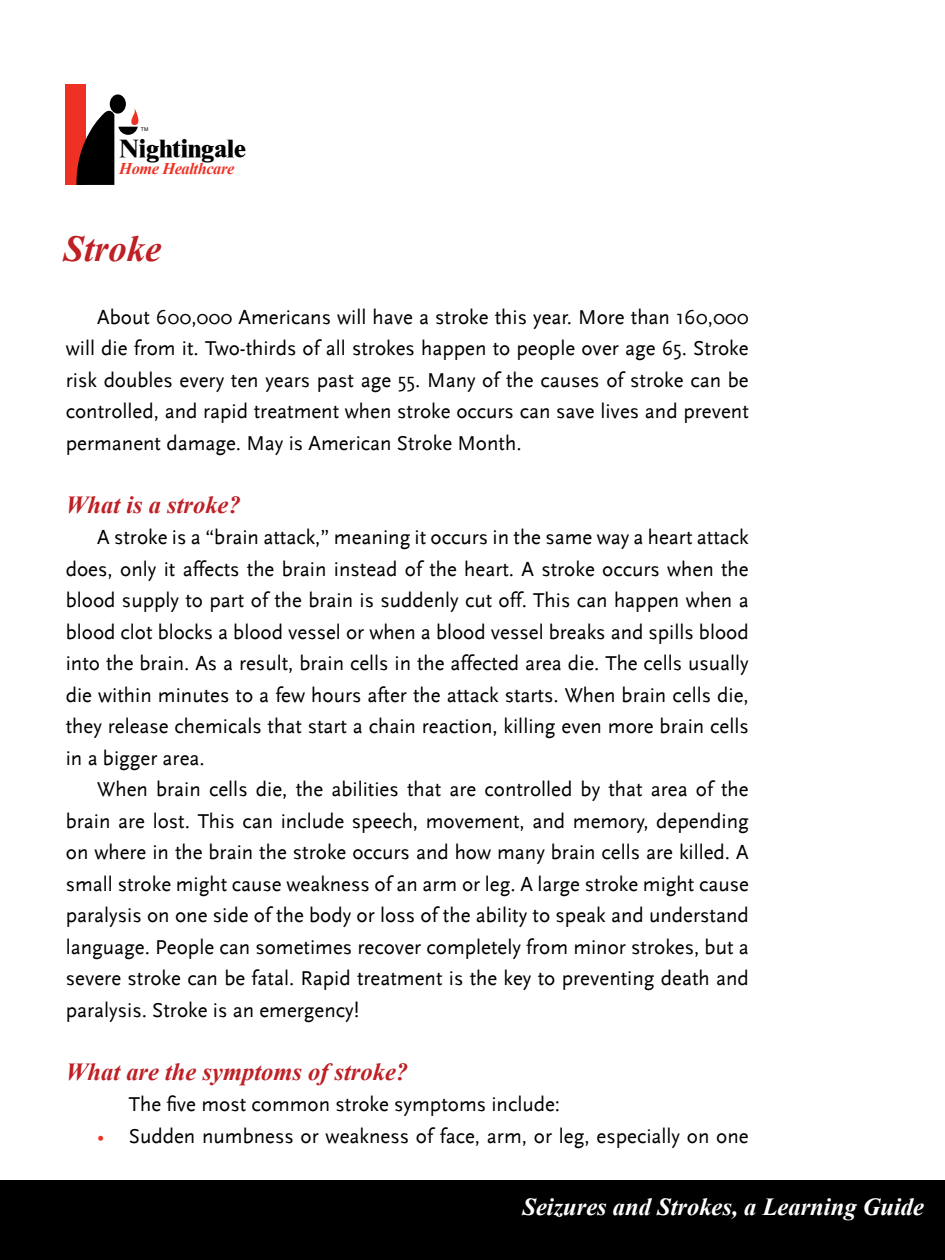
<style>
.page{position:relative;width:945px;height:1260px;background:#fff}
.page>*{position:absolute;margin:0;border:0;box-sizing:border-box;transform-origin:0 0}
.t1{font:italic 700 36.75px "Times New Roman";color:#be2025}
.t2{font:800 25.2px "Times New Roman";letter-spacing:-.01em;color:#000}
.t3{font:italic 700 24.5px "Times New Roman";color:#be2025}
.t4{font:italic 700 24.5px "Times New Roman";color:#fff}
.t5{font:21px/31.5px "Scala Sans";color:#000;text-align:justify}
.t6{font:italic 700 16.45px "Times New Roman";letter-spacing:-.025em;color:#ee3124}
.t7{font:5.25px "Arial";color:#000}
.s1{color:#ee3025}
</style>
<div class="page">
<div style="left:0;top:1181px;width:945px;height:79px;background:#000"></div>
<div style="left:66px;top:85px;width:20px;height:100px;background:#ee3124"></div>
<div style="left:110px;top:94px;width:16px;height:20px;background:#000;border-radius:50%"></div>
<svg style="left:76px;top:106px;width:63px;height:79px"></svg>
<p class="t7" style="left:141px;top:126px;width:9px">TM</p>
<p class="t6" style="left:119px;top:157px;width:117px">Home Healthcare</p>
<p class="t2" style="left:119px;top:133px;width:128px">Nightingale</p>
<h1 class="t1" style="left:64px;top:223px;width:100px">Stroke</h1>
<p class="t5" style="left:66px;top:301px;width:685px;text-indent:32px">About 600,000 Americans will have a stroke this year. More than 160,000 will die from it. Two-thirds of all strokes happen to people over age 65. Stroke risk doubles every ten years past age 55. Many of the causes of stroke can be controlled, and rapid treatment when stroke occurs can save lives and prevent permanent damage. May is American Stroke Month.</p>
<p class="t3" style="left:66px;top:487px;width:176px">What is a stroke?</p>
<p class="t5" style="left:66px;top:522px;width:685px;text-indent:32px">A stroke is a “brain attack,” meaning it occurs in the same way a heart attack does, only it affects the brain instead of the heart. A stroke occurs when the blood supply to part of the brain is suddenly cut off. This can happen when a blood clot blocks a blood vessel or when a blood vessel breaks and spills blood into the brain. As a result, brain cells in the affected area die. The cells usually die within minutes to a few hours after the attack starts. When brain cells die, they release chemicals that start a chain reaction, killing even more brain cells in a bigger area.</p>
<p class="t5" style="left:66px;top:774px;width:685px;text-indent:32px">When brain cells die, the abilities that are controlled by that area of the brain are lost. This can include speech, movement, and memory, depending on where in the brain the stroke occurs and how many brain cells are killed. A small stroke might cause weakness of an arm or leg. A large stroke might cause paralysis on one side of the body or loss of the ability to speak and understand language. People can sometimes recover completely from minor strokes, but a severe stroke can be fatal. Rapid treatment is the key to preventing death and paralysis. Stroke is an emergency!</p>
<p class="t3" style="left:66px;top:1054px;width:344px">What are the symptoms of stroke?</p>
<p class="t5" style="left:129px;top:1089px;width:433px">The five most common stroke symptoms include:</p>
<p class="t5" style="left:97px;top:1120px;width:653px"><span class="s1">•</span> Sudden numbness or weakness of face, arm, or leg, especially on one</p>
<p class="t4" style="left:522px;top:1190px;width:403px">Seizures and Strokes, a Learning Guide</p>
</div>
